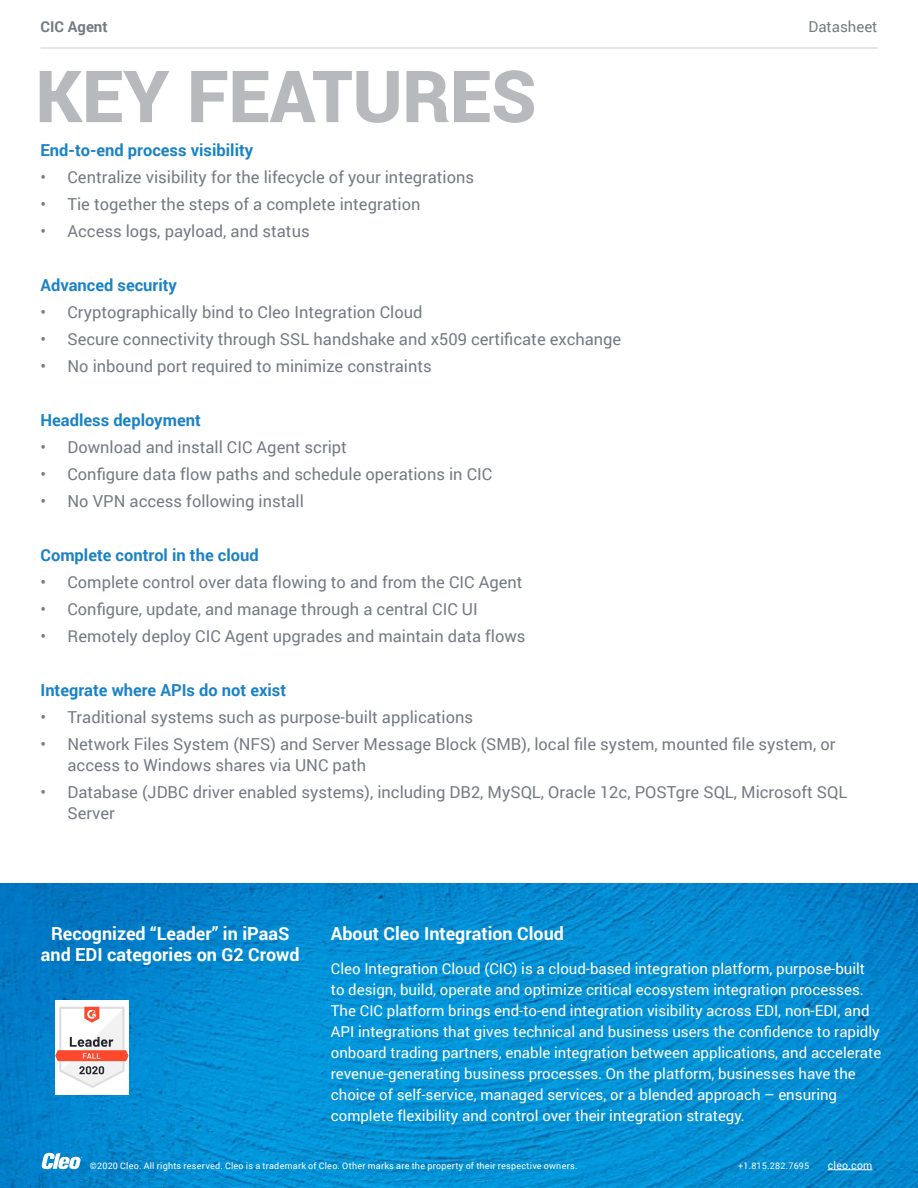
<style>
.page{position:relative;width:918px;height:1188px;background:#fff}
.page>*{position:absolute;margin:0;border:0;box-sizing:border-box;transform-origin:0 0}
.t1{font:900 72px "Roboto";color:#b7b9bc}
.t2{font:700 18px/21.6px "Roboto";color:#fff;text-align:center}
.t3{font:16.5px/21px "Roboto";color:#757a83}
.t4{font:700 16.5px "Roboto";color:#1b82c5}
.t5{font:15px/21px "Roboto";color:#fff}
.t6{font:15px "Roboto";color:#757a83}
.t7{font:700 15px "Roboto";color:#757a83}
.t8{font:10.5px "Roboto";letter-spacing:.025em;color:#fff}
.t9{font:9px "Roboto";letter-spacing:.025em;color:#fff}
</style>
<div class="page">
<hr style="left:40px;top:47px;width:838px;height:2px;background:#dbdddf">
<img style="left:0;top:884px;width:918px;height:304px">
<hr style="left:828px;top:1169px;width:44px;height:1px;background:#fff">
<svg style="left:42px;top:1153px;width:42px;height:22px"></svg>
<img style="left:56px;top:1000px;width:73px;height:95px">
<p class="t7" style="left:41px;top:16px;width:68px">CIC Agent</p>
<p class="t6" style="left:809px;top:16px;width:70px">Datasheet</p>
<p class="t1" style="left:36px;top:46px;width:502px">KEY FEATURES</p>
<p class="t4" style="left:40px;top:139px;width:214px">End-to-end process visibility</p>
<p class="t3" style="left:40px;top:166px;width:435px">• Centralize visibility for the lifecycle of your integrations</p>
<p class="t3" style="left:40px;top:193px;width:381px">• Tie together the steps of a complete integration</p>
<p class="t3" style="left:40px;top:220px;width:271px">• Access logs, payload, and status</p>
<p class="t4" style="left:41px;top:274px;width:138px">Advanced security</p>
<p class="t3" style="left:40px;top:301px;width:383px">• Cryptographically bind to Cleo Integration Cloud</p>
<p class="t3" style="left:40px;top:328px;width:582px">• Secure connectivity through SSL handshake and x509 certificate exchange</p>
<p class="t3" style="left:40px;top:355px;width:393px">• No inbound port required to minimize constraints</p>
<p class="t4" style="left:41px;top:409px;width:162px">Headless deployment</p>
<p class="t3" style="left:40px;top:436px;width:308px">• Download and install CIC Agent script</p>
<p class="t3" style="left:40px;top:463px;width:453px">• Configure data flow paths and schedule operations in CIC</p>
<p class="t3" style="left:40px;top:490px;width:265px">• No VPN access following install</p>
<p class="t4" style="left:41px;top:544px;width:220px">Complete control in the cloud</p>
<p class="t3" style="left:40px;top:571px;width:484px">• Complete control over data flowing to and from the CIC Agent</p>
<p class="t3" style="left:40px;top:598px;width:439px">• Configure, update, and manage through a central CIC UI</p>
<p class="t3" style="left:40px;top:625px;width:487px">• Remotely deploy CIC Agent upgrades and maintain data flows</p>
<p class="t4" style="left:41px;top:679px;width:247px">Integrate where APIs do not exist</p>
<p class="t3" style="left:40px;top:706px;width:434px">• Traditional systems such as purpose-built applications</p>
<p class="t3" style="left:68px;top:733px;width:769px;text-indent:-27px">• Network Files System (NFS) and Server Message Block (SMB), local file system, mounted file system, or access to Windows shares via UNC path</p>
<p class="t3" style="left:68px;top:781px;width:781px;text-indent:-27px">• Database (JDBC driver enabled systems), including DB2, MySQL, Oracle 12c, POSTgre SQL, Microsoft SQL<br>Server</p>
<p class="t2" style="left:41px;top:922px;width:260px">Recognized “Leader” in iPaaS and EDI categories on G2 Crowd</p>
<p class="t2" style="left:331px;top:922px;width:235px">About Cleo Integration Cloud</p>
<p class="t5" style="left:331px;top:958px;width:552px">Cleo Integration Cloud (CIC) is a cloud-based integration platform, purpose-built to design, build, operate and optimize critical ecosystem integration processes.<br>The CIC platform brings end-to-end integration visibility across EDI, non-EDI, and API integrations that gives technical and business users the confidence to rapidly onboard trading partners, enable integration between applications, and accelerate revenue-generating business processes. On the platform, businesses have the choice of self-service, managed services, or a blended approach – ensuring complete flexibility and control over their integration strategy.</p>
<p class="t9" style="left:90px;top:1160px;width:489px">©2020 Cleo. All rights reserved. Cleo is a trademark of Cleo. Other marks are the property of their respective owners.</p>
<p class="t8" style="left:828px;top:1158px;width:46px">cleo.com</p>
<p class="t9" style="left:738px;top:1160px;width:73px">+1.815.282.7695</p>
</div>
